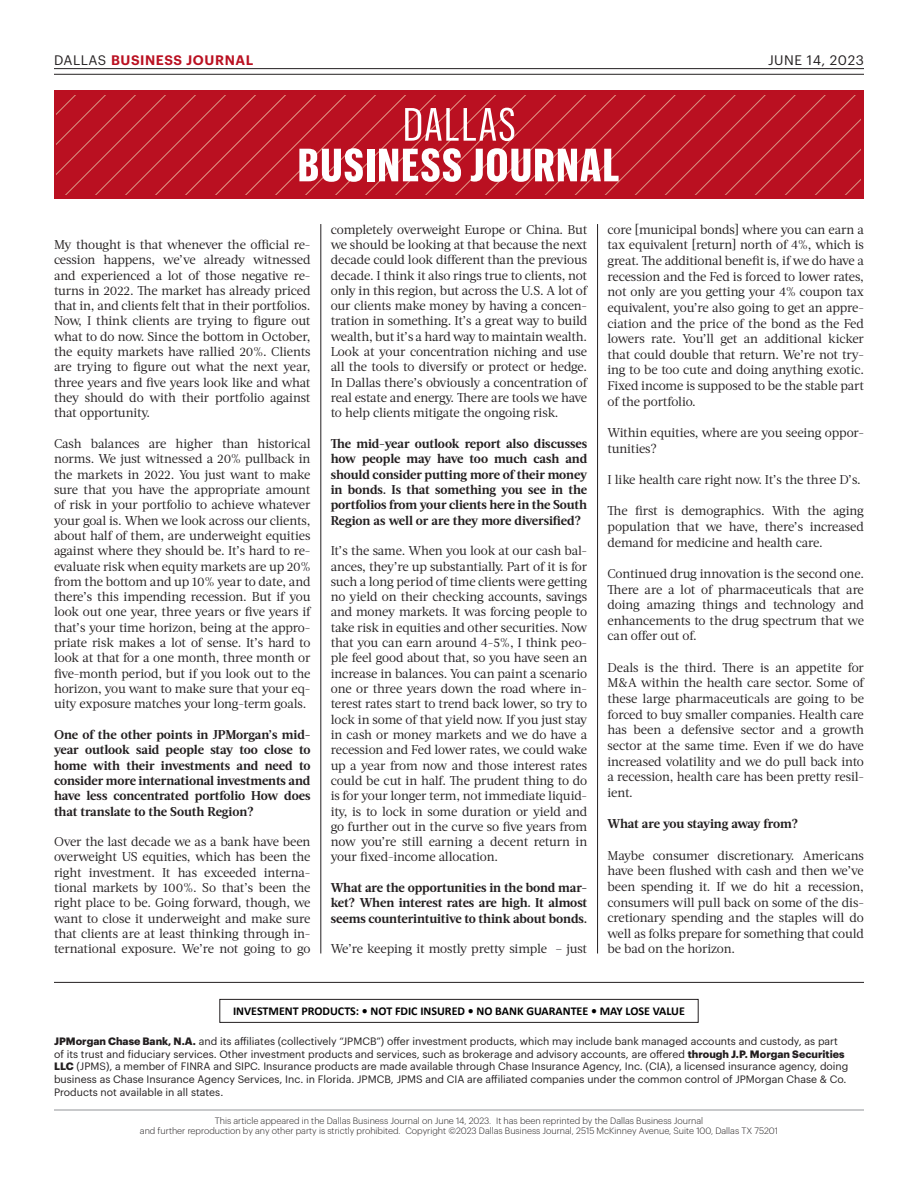
<style>
.page{position:relative;width:918px;height:1188px;background:#fff}
.page>*{position:absolute;margin:0;border:0;box-sizing:border-box;transform-origin:0 0}
.t1{font:600 13.5px "Graphik";letter-spacing:.04em;color:#ba1021}
.t2{font:13.5px "Graphik";letter-spacing:.045em;color:#231f20}
.t3{font:12.75px/15.3px "Acta";letter-spacing:-.01em;color:#231f20;text-align:justify}
.t4{font:700 12.75px/15.3px "Acta";letter-spacing:-.01em;color:#231f20;text-align:justify}
.Normal__Web{font:700 12px "Calibri";color:#000}
.t5{font:10.5px/12.6px "Graphik";color:#231f20}
.t6{font:300 9px "Graphik";color:#231f20}
.s1{font-weight:400;color:#231f20}
.s2{font-weight:700}
</style>
<div class="page">
<hr style="left:54px;top:1110px;width:810px;height:1px;background:#939598">
<hr style="left:54px;top:68px;width:810px;height:1px;background:#231f20">
<hr style="left:54px;top:74px;width:810px;height:1px;background:#231f20">
<div style="left:54px;top:91px;width:810px;height:108px;background:#ba1021"></div>
<svg style="left:57px;top:95px;width:804px;height:99px"></svg>
<svg style="left:405px;top:108px;width:109px;height:33px"></svg>
<svg style="left:299px;top:148px;width:64px;height:34px"></svg>
<div style="left:367px;top:149px;width:7px;height:32px;background:#fff"></div>
<svg style="left:379px;top:148px;width:82px;height:34px"></svg>
<svg style="left:471px;top:148px;width:148px;height:34px"></svg>
<div style="left:219px;top:999px;width:480px;height:24px;border:1px solid #231f20"></div>
<hr style="left:54px;top:982px;width:810px;height:1px;background:#231f20">
<hr style="left:321px;top:224px;width:1px;height:729px;background:#231f20">
<hr style="left:597px;top:224px;width:1px;height:729px;background:#231f20">
<p class="t1" style="left:54px;top:50px;width:201px"><span class="s1">DALLAS</span> BUSINESS JOURNAL</p>
<p class="t2" style="left:768px;top:50px;width:97px">JUNE 14, 2023</p>
<p class="t3" style="left:54px;top:237px;width:258px">My thought is that whenever the official re&shy;cession happens, we’ve already witnessed and experienced a lot of those negative re&shy;turns in 2022. The market has already priced that in, and clients felt that in their portfolios.<br>Now, I think clients are trying to figure out what to do now. Since the bottom in October, the equity markets have rallied 20%. Clients are trying to figure out what the next year, three years and five years look like and what they should do with their portfolio against that opportunity.</p>
<p class="t3" style="left:54px;top:436px;width:258px">Cash balances are higher than historical norms. We just witnessed a 20% pullback in the markets in 2022. You just want to make sure that you have the appropriate amount of risk in your portfolio to achieve whatever your goal is. When we look across our clients, about half of them, are underweight equities against where they should be. It’s hard to re&shy;evaluate risk when equity markets are up 20% from the bottom and up 10% year to date, and there’s this impending recession. But if you look out one year, three years or five years if that’s your time horizon, being at the appro&shy;priate risk makes a lot of sense. It’s hard to look at that for a one month, three month or five-month period, but if you look out to the horizon, you want to make sure that your eq&shy;uity exposure matches your long-term goals.</p>
<p class="t4" style="left:54px;top:727px;width:258px">One of the other points in JPMorgan’s mid&shy;year outlook said people stay too close to home with their investments and need to consider more international investments and have less concentrated portfolio How does that translate to the South Region?</p>
<p class="t3" style="left:54px;top:834px;width:258px">Over the last decade we as a bank have been overweight US equities, which has been the right investment. It has exceeded interna&shy;tional markets by 100%. So that’s been the right place to be. Going forward, though, we want to close it underweight and make sure that clients are at least thinking through in&shy;ternational exposure. We’re not going to go</p>
<p class="t3" style="left:331px;top:222px;width:258px">completely overweight Europe or China. But we should be looking at that because the next decade could look different than the previous decade. I think it also rings true to clients, not only in this region, but across the U.S. A lot of our clients make money by having a concen&shy;tration in something. It’s a great way to build wealth, but it’s a hard way to maintain wealth.<br>Look at your concentration niching and use all the tools to diversify or protect or hedge.<br>In Dallas there’s obviously a concentration of real estate and energy. There are tools we have to help clients mitigate the ongoing risk.</p>
<p class="t4" style="left:331px;top:436px;width:258px">The mid-year outlook report also discusses how people may have too much cash and should consider putting more of their money in bonds. Is that something you see in the portfolios from your clients here in the South Region as well or are they more diversified?</p>
<p class="t3" style="left:331px;top:543px;width:258px">It’s the same. When you look at our cash bal&shy;ances, they’re up substantially. Part of it is for such a long period of time clients were getting no yield on their checking accounts, savings and money markets. It was forcing people to take risk in equities and other securities. Now that you can earn around 4-5%, I think peo&shy;ple feel good about that, so you have seen an increase in balances. You can paint a scenario one or three years down the road where in&shy;terest rates start to trend back lower, so try to lock in some of that yield now. If you just stay in cash or money markets and we do have a recession and Fed lower rates, we could wake up a year from now and those interest rates could be cut in half. The prudent thing to do is for your longer term, not immediate liquid&shy;ity, is to lock in some duration or yield and go further out in the curve so five years from now you’re still earning a decent return in your fixed-income allocation.</p>
<p class="t4" style="left:331px;top:880px;width:258px">What are the opportunities in the bond mar&shy;ket? When interest rates are high. It almost seems counterintuitive to think about bonds.</p>
<p class="t3" style="left:331px;top:941px;width:258px">We’re keeping it mostly pretty simple – just</p>
<p class="t3" style="left:608px;top:222px;width:258px">core [municipal bonds] where you can earn a tax equivalent [return] north of 4%, which is great. The additional benefit is, if we do have a recession and the Fed is forced to lower rates, not only are you getting your 4% coupon tax equivalent, you’re also going to get an appre&shy;ciation and the price of the bond as the Fed lowers rate. You’ll get an additional kicker that could double that return. We’re not try&shy;ing to be too cute and doing anything exotic.<br>Fixed income is supposed to be the stable part of the portfolio.</p>
<p class="t3" style="left:608px;top:425px;width:258px">Within equities, where are you seeing oppor&shy;tunities?</p>
<p class="t3" style="left:608px;top:472px;width:255px">I like health care right now. It’s the three D’s.</p>
<p class="t3" style="left:608px;top:503px;width:258px">The first is demographics. With the aging population that we have, there’s increased demand for medicine and health care.</p>
<p class="t3" style="left:608px;top:566px;width:258px">Continued drug innovation is the second one.<br>There are a lot of pharmaceuticals that are doing amazing things and technology and enhancements to the drug spectrum that we can offer out of.</p>
<p class="t3" style="left:608px;top:660px;width:258px">Deals is the third. There is an appetite for M&amp;A within the health care sector. Some of these large pharmaceuticals are going to be forced to buy smaller companies. Health care has been a defensive sector and a growth sector at the same time. Even if we do have increased volatility and we do pull back into a recession, health care has been pretty resil&shy;ient.</p>
<p class="t4" style="left:608px;top:816px;width:192px">What are you staying away from?</p>
<p class="t3" style="left:608px;top:848px;width:258px">Maybe consumer discretionary. Americans have been flushed with cash and then we’ve been spending it. If we do hit a recession, consumers will pull back on some of the dis&shy;cretionary spending and the staples will do well as folks prepare for something that could be bad on the horizon.</p>
<p class="Normal__Web" style="left:233px;top:1003px;width:453px">INVESTMENT PRODUCTS: • NOT FDIC INSURED • NO BANK GUARANTEE • MAY LOSE VALUE</p>
<p class="t5" style="left:54px;top:1034px;width:796px"><span class="s2">JPMorgan Chase Bank, N.A.</span> and its affiliates (collectively “JPMCB”) offer investment products, which may include bank managed accounts and custody, as part of its trust and fiduciary services. Other investment products and services, such as brokerage and advisory accounts, are offered <span class="s2">through J.P. Morgan Securities LLC</span> (JPMS), a member of FINRA and SIPC. Insurance products are made available through Chase Insurance Agency, Inc. (CIA), a licensed insurance agency, doing business as Chase Insurance Agency Services, Inc. in Florida. JPMCB, JPMS and CIA are affiliated companies under the common control of JPMorgan Chase &amp; Co.<br>Products not available in all states.</p>
<p class="t6" style="left:215px;top:1114px;width:490px">This article appeared in the Dallas Business Journal on June 14, 2023. It has been reprinted by the Dallas Business Journal</p>
<p class="t6" style="left:140px;top:1124px;width:640px">and further reproduction by any other party is strictly prohibited. Copyright ©2023 Dallas Business Journal, 2515 McKinney Avenue, Suite 100, Dallas TX 75201</p>
</div>
